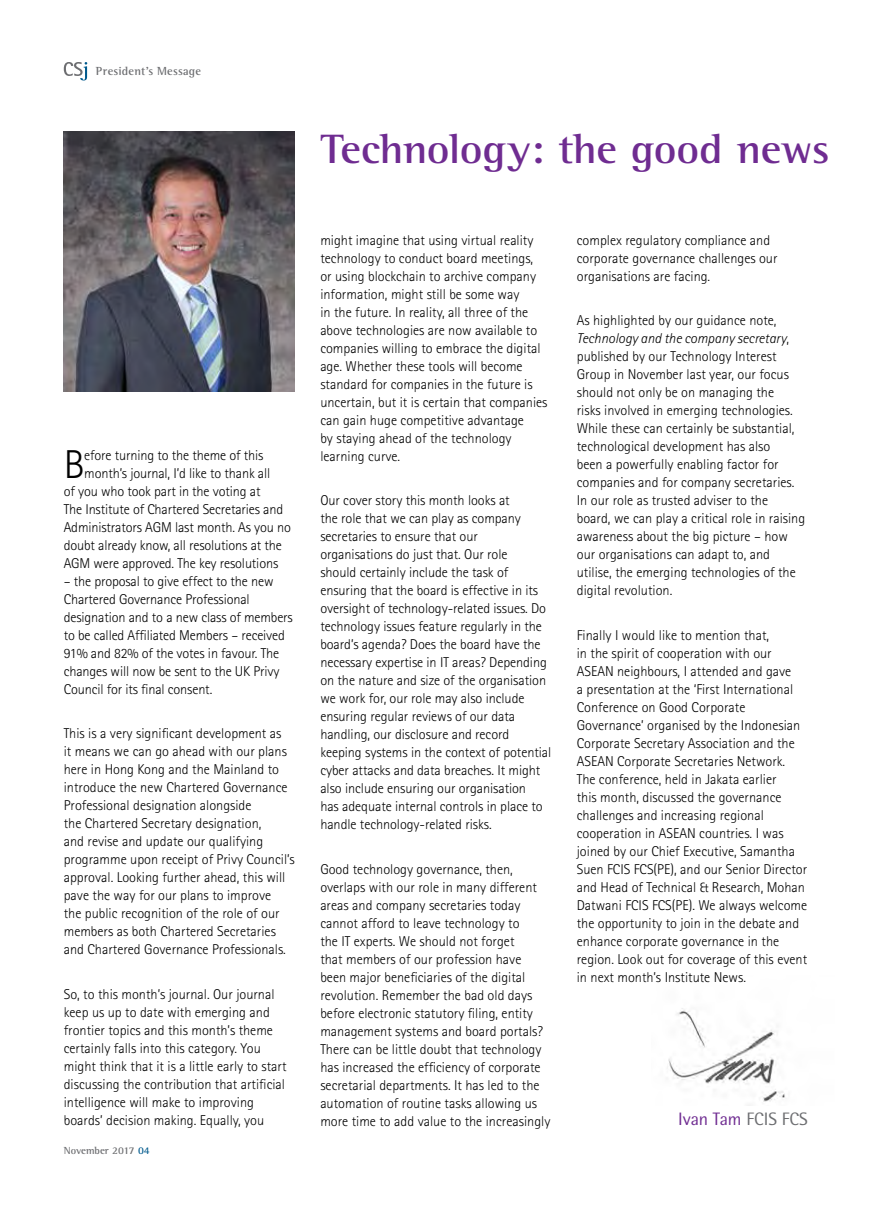
<style>
.page{position:relative;width:893px;height:1212px;background:#fff}
.page>*{position:absolute;margin:0;border:0;box-sizing:border-box;transform-origin:0 0}
.t1{font:700 42px "Rotis Semi Serif";letter-spacing:-.01em;color:#6f2c91;scale:1.05 1}
.t2{font:300 40.35px "Rotis Sans Serif";color:#000}
.t3{font:18px "Rotis Semi Sans";color:#6f2c91}
.t4{font:300 14.25px/18px "Rotis Sans Serif";color:#000}
.t5{font:700 12px "Rotis Semi Serif";letter-spacing:.015em;color:#6d6e71}
.t6{font:700 10.5px "Rotis Semi Serif";color:#6d6e71}
.s1{color:#005a8d}
.s2{font-style:italic}
.s3{color:#6d6e71}
</style>
<div class="page">
<img style="left:64px;top:132px;width:231px;height:259px">
<img style="left:668px;top:1008px;width:117px;height:94px">
<svg style="left:64px;top:62px;width:23px;height:18px"></svg>
<p class="t5" style="left:96px;top:64px;width:107px">President’s Message</p>
<h2 class="t2" style="left:64px;top:441px;width:22px">B</h2>
<p class="t4" style="left:84px;top:446px;width:180px">efore turning to the theme of this</p>
<p class="t4" style="left:84px;top:464px;width:187px">month’s journal, I’d like to thank all</p>
<p class="t4" style="left:64px;top:482px;width:198px">of you who took part in the voting at</p>
<p class="t4" style="left:64px;top:500px;width:221px">The Institute of Chartered Secretaries and</p>
<p class="t4" style="left:64px;top:518px;width:229px">Administrators AGM last month. As you no</p>
<p class="t4" style="left:64px;top:536px;width:220px">doubt already know, all resolutions at the</p>
<p class="t4" style="left:64px;top:554px;width:216px">AGM were approved. The key resolutions</p>
<p class="t4" style="left:64px;top:572px;width:231px">– the proposal to give effect to the new Chartered Governance Professional designation and to a new class of members to be called Affiliated Members – received 91% and 82% of the votes in favour. The changes will now be sent to the UK Privy Council for its final consent.</p>
<p class="t4" style="left:64px;top:724px;width:233px">This is a very significant development as<br>it means we can go ahead with our plans here in Hong Kong and the Mainland to introduce the new Chartered Governance Professional designation alongside<br>the Chartered Secretary designation,<br>and revise and update our qualifying programme upon receipt of Privy Council’s approval. Looking further ahead, this will pave the way for our plans to improve<br>the public recognition of the role of our members as both Chartered Secretaries and Chartered Governance Professionals.</p>
<p class="t4" style="left:64px;top:985px;width:224px">So, to this month’s journal. Our journal keep us up to date with emerging and frontier topics and this month’s theme certainly falls into this category. You might think that it is a little early to start discussing the contribution that artificial intelligence will make to improving boards’ decision making. Equally, you</p>
<p class="t6" style="left:64px;top:1144px;width:87px">November 2017 <span class="s1">04</span></p>
<h1 class="t1" style="left:321px;top:124px;width:486px">Technology: the good news</h1>
<p class="t4" style="left:320px;top:231px;width:229px">might imagine that using virtual reality technology to conduct board meetings, or using blockchain to archive company information, might still be some way<br>in the future. In reality, all three of the above technologies are now available to companies willing to embrace the digital age. Whether these tools will become standard for companies in the future is uncertain, but it is certain that companies can gain huge competitive advantage<br>by staying ahead of the technology learning curve.</p>
<p class="t4" style="left:320px;top:491px;width:233px">Our cover story this month looks at<br>the role that we can play as company secretaries to ensure that our organisations do just that. Our role<br>should certainly include the task of ensuring that the board is effective in its oversight of technology-related issues. Do technology issues feature regularly in the board’s agenda? Does the board have the necessary expertise in IT areas? Depending on the nature and size of the organisation we work for, our role may also include ensuring regular reviews of our data handling, our disclosure and record keeping systems in the context of potential cyber attacks and data breaches. It might also include ensuring our organisation<br>has adequate internal controls in place to handle technology-related risks.</p>
<p class="t4" style="left:320px;top:860px;width:232px">Good technology governance, then, overlaps with our role in many different areas and company secretaries today cannot afford to leave technology to<br>the IT experts. We should not forget<br>that members of our profession have been major beneficiaries of the digital revolution. Remember the bad old days before electronic statutory filing, entity management systems and board portals?<br>There can be little doubt that technology has increased the efficiency of corporate secretarial departments. It has led to the automation of routine tasks allowing us more time to add value to the increasingly</p>
<p class="t4" style="left:577px;top:231px;width:202px">complex regulatory compliance and corporate governance challenges our organisations are facing.</p>
<p class="t4" style="left:577px;top:311px;width:230px">As highlighted by our guidance note, <span class="s2">Technology and the company secretary</span>, published by our Technology Interest Group in November last year, our focus should not only be on managing the<br>risks involved in emerging technologies.<br>While these can certainly be substantial, technological development has also<br>been a powerfully enabling factor for companies and for company secretaries.<br>In our role as trusted adviser to the board, we can play a critical role in raising awareness about the big picture – how our organisations can adapt to, and utilise, the emerging technologies of the digital revolution.</p>
<p class="t4" style="left:577px;top:626px;width:232px">Finally I would like to mention that,<br>in the spirit of cooperation with our ASEAN neighbours, I attended and gave<br>a presentation at the ‘First International Conference on Good Corporate Governance’ organised by the Indonesian Corporate Secretary Association and the ASEAN Corporate Secretaries Network.<br>The conference, held in Jakata earlier<br>this month, discussed the governance challenges and increasing regional cooperation in ASEAN countries. I was joined by our Chief Executive, Samantha Suen FCIS FCS(PE), and our Senior Director and Head of Technical &amp; Research, Mohan Datwani FCIS FCS(PE). We always welcome the opportunity to join in the debate and enhance corporate governance in the region. Look out for coverage of this event in next month’s Institute News.</p>
<p class="t3" style="left:678px;top:1109px;width:131px">Ivan Tam <span class="s3">FCIS FCS</span></p>
</div>
